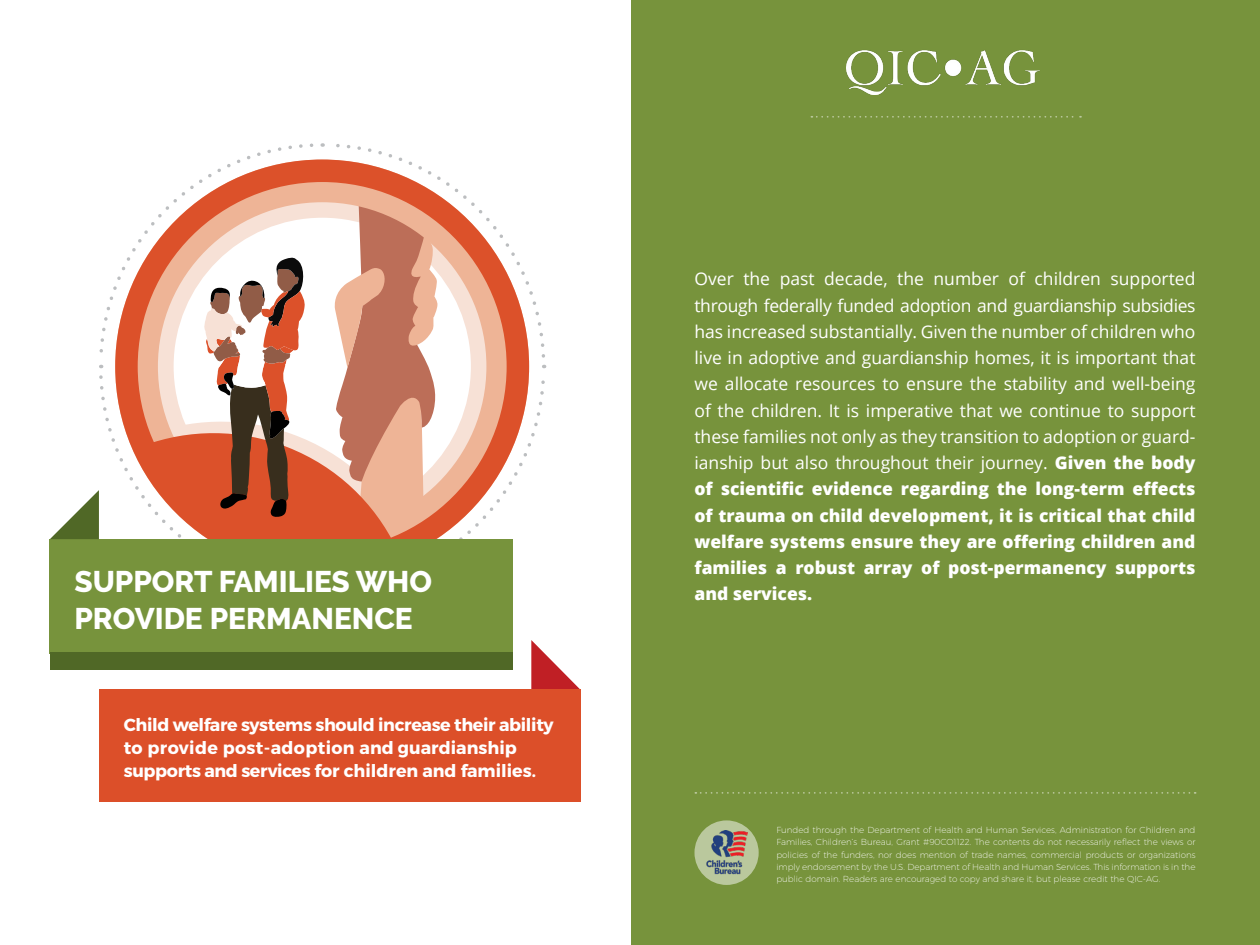
<style>
.page{position:relative;width:1260px;height:945px;background:#fff}
.page>*{position:absolute;margin:0;border:0;box-sizing:border-box;transform-origin:0 0}
.t1{font:800 29.75px/36.8px "Raleway";color:#fff}
.t2{font:17.5px/26.2px "Open Sans";color:#fff;text-align:justify}
.t3{font:700 17.5px/22.8px "Montserrat";letter-spacing:-.02em;color:#fff}
.t4{font:200 8.75px/12.2px "Montserrat";color:#fff;text-align:justify}
.s1{font-weight:800}
</style>
<div class="page">
<div style="left:631px;top:0;width:629px;height:945px;background:#77933c"></div>
<svg style="left:694px;top:820px;width:65px;height:65px"></svg>
<img style="left:705px;top:831px;width:43px;height:43px">
<img style="left:847px;top:50px;width:193px;height:45px">
<svg style="left:811px;top:116px;width:270px;height:2px"></svg>
<svg style="left:695px;top:792px;width:501px;height:2px"></svg>
<svg style="left:143px;top:205px;width:286px;height:334px"></svg>
<svg style="left:329px;top:368px;width:216px;height:171px"></svg>
<svg style="left:324px;top:144px;width:221px;height:216px"></svg>
<svg style="left:99px;top:143px;width:216px;height:222px"></svg>
<svg style="left:99px;top:373px;width:221px;height:166px"></svg>
<svg style="left:531px;top:640px;width:49px;height:50px"></svg>
<div style="left:99px;top:690px;width:481px;height:112px;background:#dc4f29"></div>
<div style="left:50px;top:539px;width:463px;height:114px;background:#77933c"></div>
<div style="left:50px;top:652px;width:463px;height:17px;background:#506826"></div>
<svg style="left:50px;top:490px;width:49px;height:49px"></svg>
<h1 class="t1" style="left:74px;top:563px;width:359px">SUPPORT FAMILIES WHO<br>PROVIDE PERMANENCE</h1>
<p class="t3" style="left:124px;top:714px;width:432px">Child welfare systems should increase their ability to provide post-adoption and guardianship supports and services for children and families.</p>
<p class="t2" style="left:694px;top:265px;width:503px">Over the past decade, the number of children supported through federally funded adoption and guardianship subsidies has increased substantially. Given the number of children who live in adoptive and guardianship homes, it is important that we allocate resources to ensure the stability and well-being of the children. It is imperative that we continue to support these families not only as they transition to adoption or guard&shy;ianship but also throughout their journey. <span class="s1">Given the body of scientific evidence regarding the long-term effects of trauma on child development, it is critical that child welfare systems ensure they are offering children and families a robust array of post-permanency supports and services.</span></p>
<p class="t4" style="left:776px;top:824px;width:421px">Funded through the Department of Health and Human Services, Administration for Children and Families, Children’s Bureau, Grant #90CO1122. The contents do not necessarily reflect the views or policies of the funders, nor does mention of trade names, commercial products or organizations imply endorsement by the U.S. Department of Health and Human Services. This information is in the public domain. Readers are encouraged to copy and share it, but please credit the QIC-AG.</p>
</div>
